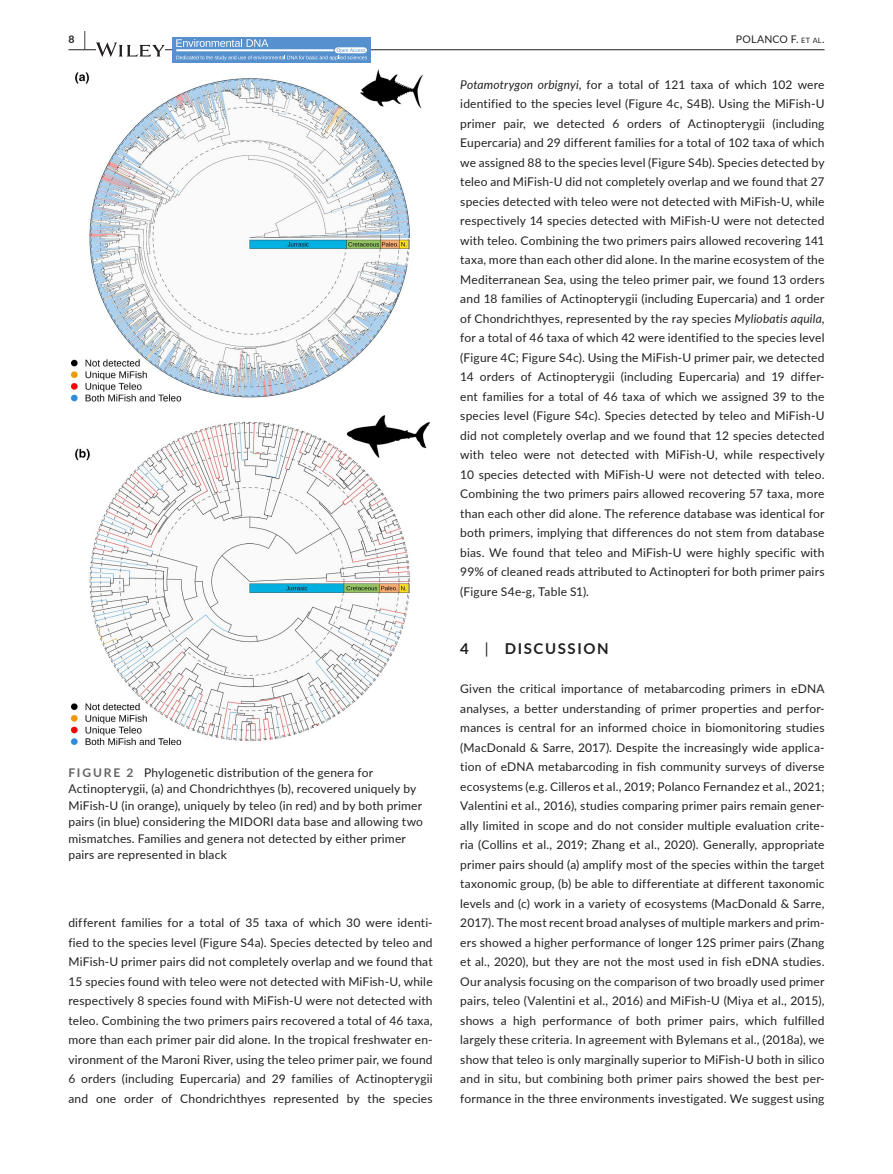
<style>
.page{position:relative;width:893px;height:1174px;background:#fff}
.page>*{position:absolute;margin:0;border:0;box-sizing:border-box;transform-origin:0 0}
.t1{font:700 15px "Lato";letter-spacing:.11em;color:#231f20}
.t2{font:12px/19.5px "Lato";letter-spacing:.015em;color:#231f20;text-align:justify}
.t3{font:10.5px "Lato";letter-spacing:.02em;color:#231f20}
.t4{font:700 10.5px "Lato";color:#231f20}
.s1{font-size:19.5px}
.s2{font-size:7.35px}
.s3{font-weight:700;color:#636366}
.s4{font-style:italic}
.s5{font-weight:400}
</style>
<div class="page">
<hr style="left:68px;top:49px;width:756px;height:1px;background:#231f20">
<svg style="left:96px;top:42px;width:69px;height:15px"></svg>
<div style="left:172px;top:37px;width:199px;height:25px;background:#5791cd"></div>
<svg style="left:176px;top:39px;width:191px;height:21px"></svg>
<img style="left:72px;top:69px;width:357px;height:675px">
<p class="t4" style="left:68px;top:31px;width:19px">8 <span class="s1">|</span></p>
<p class="t3" style="left:736px;top:31px;width:90px">POLANCO F. <span class="s2">et al</span>.</p>
<p class="t2" style="left:68px;top:763px;width:356px;line-height:16.5px;text-align:left"><span class="s3">FIGURE 2</span> Phylogenetic distribution of the genera for Actinopterygii, (a) and Chondrichthyes (b), recovered uniquely by MiFish-U (in orange), uniquely by teleo (in red) and by both primer pairs (in blue) considering the MIDORI data base and allowing two mismatches. Families and genera not detected by either primer pairs are represented in black</p>
<p class="t2" style="left:68px;top:912px;width:366px">different families for a total of 35 taxa of which 30 were identi&shy;fied to the species level (Figure S4a). Species detected by teleo and MiFish-U primer pairs did not completely overlap and we found that 15 species found with teleo were not detected with MiFish-U, while respectively 8 species found with MiFish-U were not detected with teleo. Combining the two primers pairs recovered a total of 46 taxa, more than each primer pair did alone. In the tropical freshwater en&shy;vironment of the Maroni River, using the teleo primer pair, we found 6 orders (including Eupercaria) and 29 families of Actinopterygii and one order of Chondrichthyes represented by the species</p>
<p class="t2" style="left:460px;top:74px;width:366px"><span class="s4">Potamotrygon orbignyi</span>, for a total of 121 taxa of which 102 were identified to the species level (Figure 4c, S4B). Using the MiFish-U primer pair, we detected 6 orders of Actinopterygii (including Eupercaria) and 29 different families for a total of 102 taxa of which we assigned 88 to the species level (Figure S4b). Species detected by teleo and MiFish-U did not completely overlap and we found that 27 species detected with teleo were not detected with MiFish-U, while respectively 14 species detected with MiFish-U were not detected with teleo. Combining the two primers pairs allowed recovering 141 taxa, more than each other did alone. In the marine ecosystem of the Mediterranean Sea, using the teleo primer pair, we found 13 orders and 18 families of Actinopterygii (including Eupercaria) and 1 order of Chondrichthyes, represented by the ray species <span class="s4">Myliobatis aquila</span>, for a total of 46 taxa of which 42 were identified to the species level (Figure 4C; Figure S4c). Using the MiFish-U primer pair, we detected 14 orders of Actinopterygii (including Eupercaria) and 19 differ&shy;ent families for a total of 46 taxa of which we assigned 39 to the species level (Figure S4c). Species detected by teleo and MiFish-U did not completely overlap and we found that 12 species detected with teleo were not detected with MiFish-U, while respectively 10 species detected with MiFish-U were not detected with teleo.<br>Combining the two primers pairs allowed recovering 57 taxa, more than each other did alone. The reference database was identical for both primers, implying that differences do not stem from database bias. We found that teleo and MiFish-U were highly specific with 99% of cleaned reads attributed to Actinopteri for both primer pairs (Figure S4e-g, Table S1).</p>
<p class="t1" style="left:460px;top:638px;width:150px">4 <span class="s5">|</span> DISCUSSION</p>
<p class="t2" style="left:460px;top:678px;width:366px">Given the critical importance of metabarcoding primers in eDNA analyses, a better understanding of primer properties and perfor&shy;mances is central for an informed choice in biomonitoring studies (MacDonald &amp; Sarre, 2017). Despite the increasingly wide applica&shy;tion of eDNA metabarcoding in fish community surveys of diverse ecosystems (e.g. Cilleros et al., 2019; Polanco Fernandez et al., 2021; Valentini et al., 2016), studies comparing primer pairs remain gener&shy;ally limited in scope and do not consider multiple evaluation crite&shy;ria (Collins et al., 2019; Zhang et al., 2020). Generally, appropriate primer pairs should (a) amplify most of the species within the target taxonomic group, (b) be able to differentiate at different taxonomic levels and (c) work in a variety of ecosystems (MacDonald &amp; Sarre, 2017). The most recent broad analyses of multiple markers and prim&shy;ers showed a higher performance of longer 12S primer pairs (Zhang et al., 2020), but they are not the most used in fish eDNA studies.<br>Our analysis focusing on the comparison of two broadly used primer pairs, teleo (Valentini et al., 2016) and MiFish-U (Miya et al., 2015), shows a high performance of both primer pairs, which fulfilled largely these criteria. In agreement with Bylemans et al., (2018a), we show that teleo is only marginally superior to MiFish-U both in silico and in situ, but combining both primer pairs showed the best per&shy;formance in the three environments investigated. We suggest using</p>
</div>
